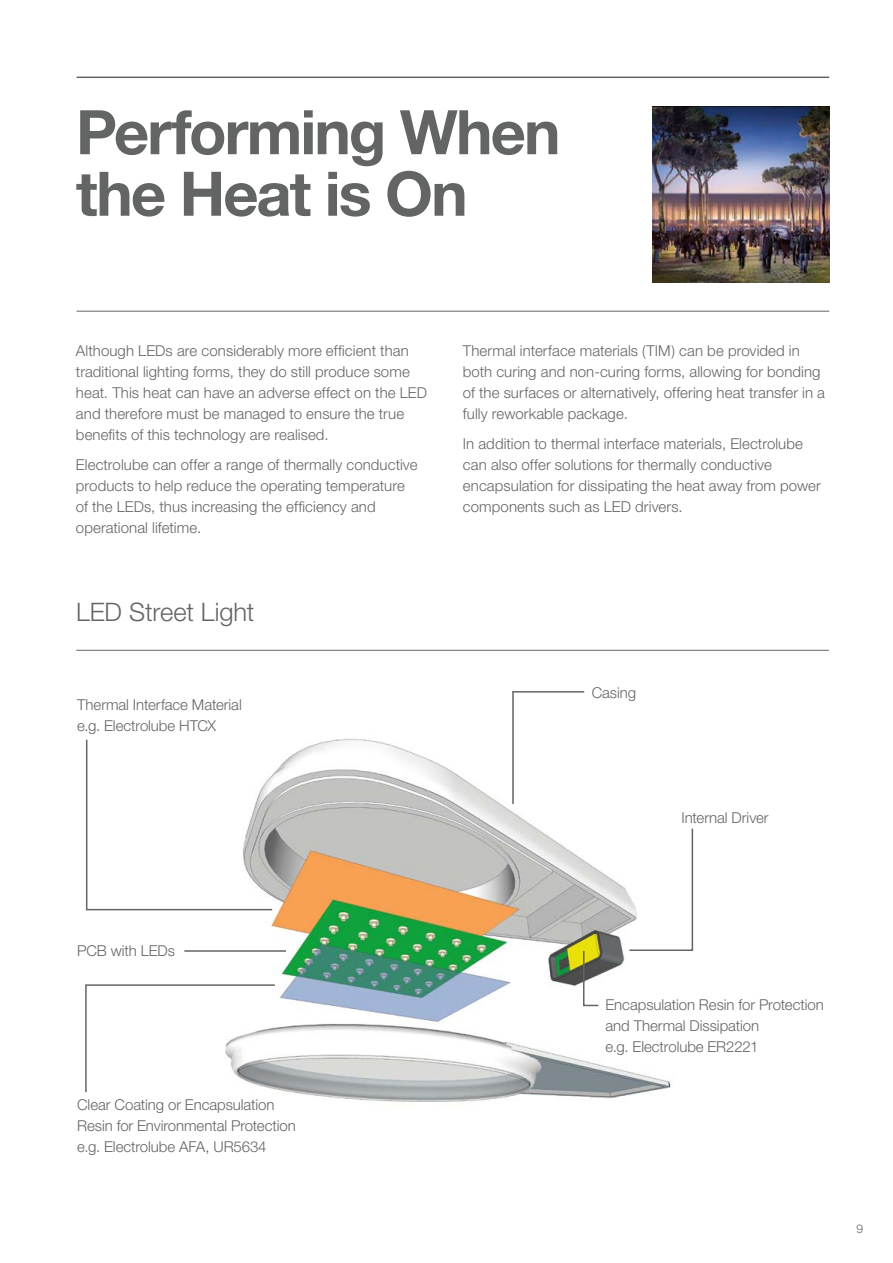
<style>
.page{position:relative;width:893px;height:1263px;background:#fff}
.page>*{position:absolute;margin:0;border:0;box-sizing:border-box;transform-origin:0 0}
.t1{font:700 61.5px/61.5px "Helvetica Neue";letter-spacing:-.03em;color:#636565}
.t2{font:300 25.5px "Helvetica Neue";letter-spacing:-.005em;color:#636565}
.t3{font:300 15px/21px "Helvetica Neue";letter-spacing:.005em;color:#636565}
.t4{font:300 12px "Helvetica Neue";color:#636565}
</style>
<div class="page">
<img style="left:653px;top:106px;width:176px;height:176px">
<hr style="left:77px;top:77px;width:752px;height:1px;background:#636565">
<hr style="left:77px;top:311px;width:752px;height:1px;background:#636565">
<img style="left:271px;top:738px;width:400px;height:364px">
<svg style="left:86px;top:738px;width:188px;height:173px"></svg>
<svg style="left:511px;top:691px;width:75px;height:114px"></svg>
<svg style="left:582px;top:949px;width:18px;height:58px"></svg>
<svg style="left:628px;top:827px;width:66px;height:125px"></svg>
<hr style="left:184px;top:950px;width:102px;height:2px;background:#636565">
<svg style="left:85px;top:983px;width:191px;height:111px"></svg>
<hr style="left:76px;top:650px;width:753px;height:1px;background:#636565">
<h1 class="t1" style="left:76px;top:100px;width:486px">Performing When the Heat is On</h1>
<p class="t3" style="left:76px;top:340px;width:353px">Although LEDs are considerably more efficient than traditional lighting forms, they do still produce some heat. This heat can have an adverse effect on the LED and therefore must be managed to ensure the true benefits of this technology are realised.</p>
<p class="t3" style="left:76px;top:454px;width:343px">Electrolube can offer a range of thermally conductive products to help reduce the operating temperature of the LEDs, thus increasing the efficiency and operational lifetime.</p>
<h2 class="t2" style="left:76px;top:597px;width:180px">LED Street Light</h2>
<p class="t3" style="left:77px;top:694px;width:166px">Thermal Interface Material e.g. Electrolube HTCX</p>
<p class="t3" style="left:463px;top:340px;width:364px">Thermal interface materials (TIM) can be provided in both curing and non-curing forms, allowing for bonding of the surfaces or alternatively, offering heat transfer in a fully reworkable package.</p>
<p class="t3" style="left:463px;top:433px;width:359px">In addition to thermal interface materials, Electrolube can also offer solutions for thermally conductive encapsulation for dissipating the heat away from power components such as LED drivers.</p>
<p class="t3" style="left:592px;top:682px;width:46px">Casing</p>
<p class="t3" style="left:681px;top:807px;width:89px">Internal Driver</p>
<p class="t3" style="left:77px;top:939px;width:99px">PCB with LEDs</p>
<p class="t3" style="left:77px;top:1094px;width:220px">Clear Coating or Encapsulation<br>Resin for Environmental Protection e.g. Electrolube AFA, UR5634</p>
<p class="t3" style="left:605px;top:994px;width:220px">Encapsulation Resin for Protection and Thermal Dissipation<br>e.g. Electrolube ER2221</p>
<p class="t4" style="left:856px;top:1221px;width:8px">9</p>
</div>
